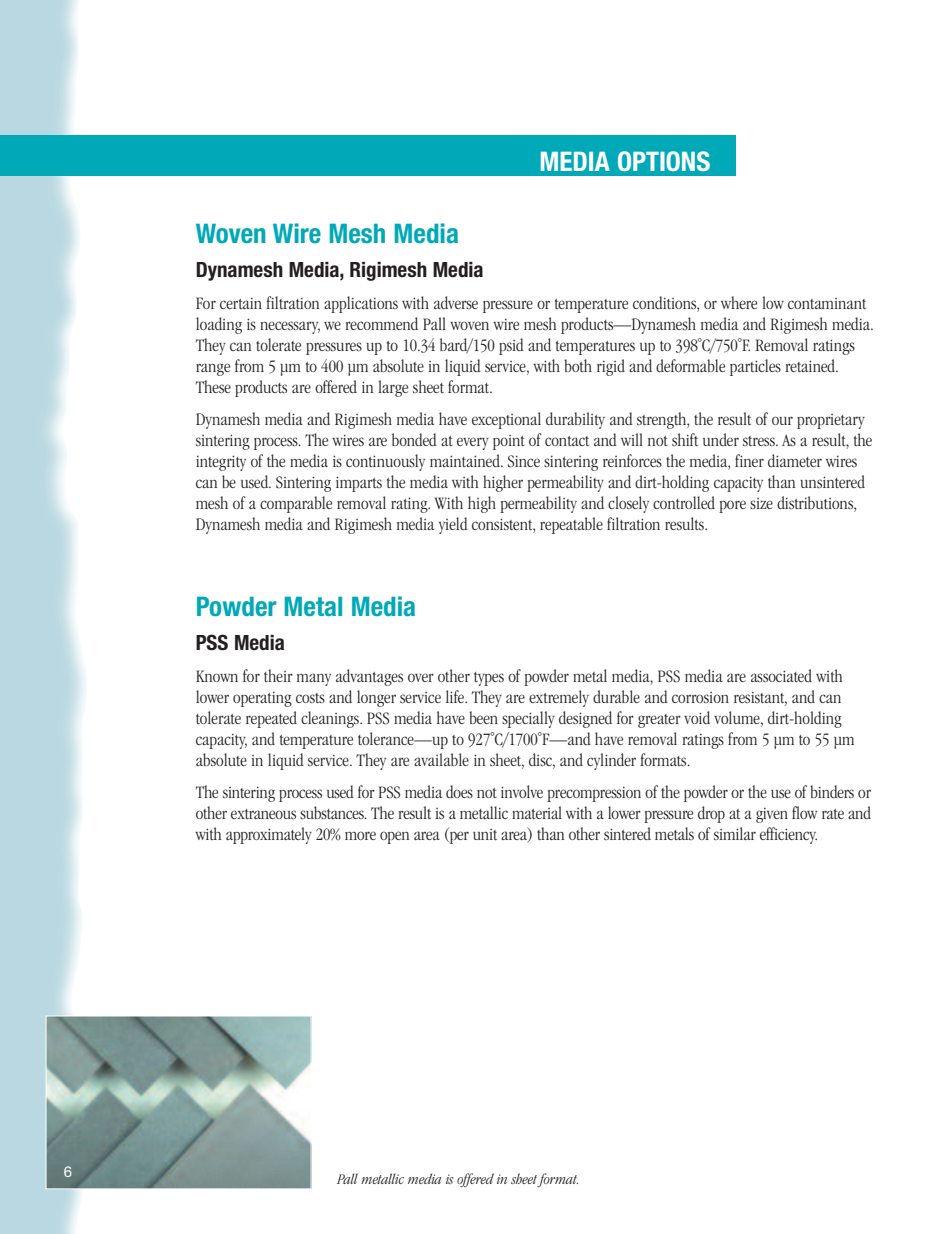
<style>
.page{position:relative;width:944px;height:1234px;background:#fff}
.page>*{position:absolute;margin:0;border:0;box-sizing:border-box;transform-origin:0 0}
.t1{font:700 condensed 27px "Helvetica Neue";color:#00a9b8}
.t2{font:700 condensed 27px "Helvetica Neue";color:#fff}
.t3{font:700 condensed 21px "Helvetica Neue";color:#231f20}
.t4{font:300 condensed 18px/21px "ITC Garamond Std";color:#231f20}
.t5{font:italic 300 condensed 15px "ITC Garamond Std";color:#231f20}
.t6{font:15px "Helvetica Neue";color:#fff}
</style>
<div class="page">
<div style="left:0;top:135px;width:735px;height:41px;background:#00a9b8"></div>
<img style="left:48px;top:1017px;width:261px;height:169px">
<div style="left:46px;top:1015px;width:265px;height:173px;border:1px solid #fff"></div>
<h1 class="t2" style="left:539px;top:145px;width:173px">MEDIA OPTIONS</h1>
<h1 class="t1" style="left:196px;top:217px;width:265px">Woven Wire Mesh Media</h1>
<p class="t3" style="left:196px;top:257px;width:289px">Dynamesh Media, Rigimesh Media</p>
<p class="t4" style="left:196px;top:294px;width:680px">For certain filtration applications with adverse pressure or temperature conditions, or where low contaminant loading is necessary, we recommend Pall woven wire mesh products—Dynamesh media and Rigimesh media.<br>They can tolerate pressures up to 10.34 bard/150 psid and temperatures up to 398˚C/750˚F. Removal ratings range from 5 µm to 400 µm absolute in liquid service, with both rigid and deformable particles retained.<br>These products are offered in large sheet format.</p>
<p class="t4" style="left:196px;top:410px;width:678px">Dynamesh media and Rigimesh media have exceptional durability and strength, the result of our proprietary sintering process. The wires are bonded at every point of contact and will not shift under stress. As a result, the integrity of the media is continuously maintained. Since sintering reinforces the media, finer diameter wires can be used. Sintering imparts the media with higher permeability and dirt-holding capacity than unsintered mesh of a comparable removal rating. With high permeability and closely controlled pore size distributions, Dynamesh media and Rigimesh media yield consistent, repeatable filtration results.</p>
<h1 class="t1" style="left:196px;top:590px;width:222px">Powder Metal Media</h1>
<p class="t3" style="left:196px;top:630px;width:91px">PSS Media</p>
<p class="t4" style="left:196px;top:667px;width:660px">Known for their many advantages over other types of powder metal media, PSS media are associated with lower operating costs and longer service life. They are extremely durable and corrosion resistant, and can tolerate repeated cleanings. PSS media have been specially designed for greater void volume, dirt-holding capacity, and temperature tolerance—up to 927˚C/1700˚F—and have removal ratings from 5 µm to 55 µm absolute in liquid service. They are available in sheet, disc, and cylinder formats.</p>
<p class="t4" style="left:196px;top:783px;width:677px;text-align:justify">The sintering process used for PSS media does not involve precompression of the powder or the use of binders or other extraneous substances. The result is a metallic material with a lower pressure drop at a given flow rate and with approximately 20% more open area (per unit area) than other sintered metals of similar efficiency.</p>
<p class="t6" style="left:64px;top:1165px;width:10px">6</p>
<p class="t5" style="left:337px;top:1173px;width:244px">Pall metallic media is offered in sheet format.</p>
</div>
